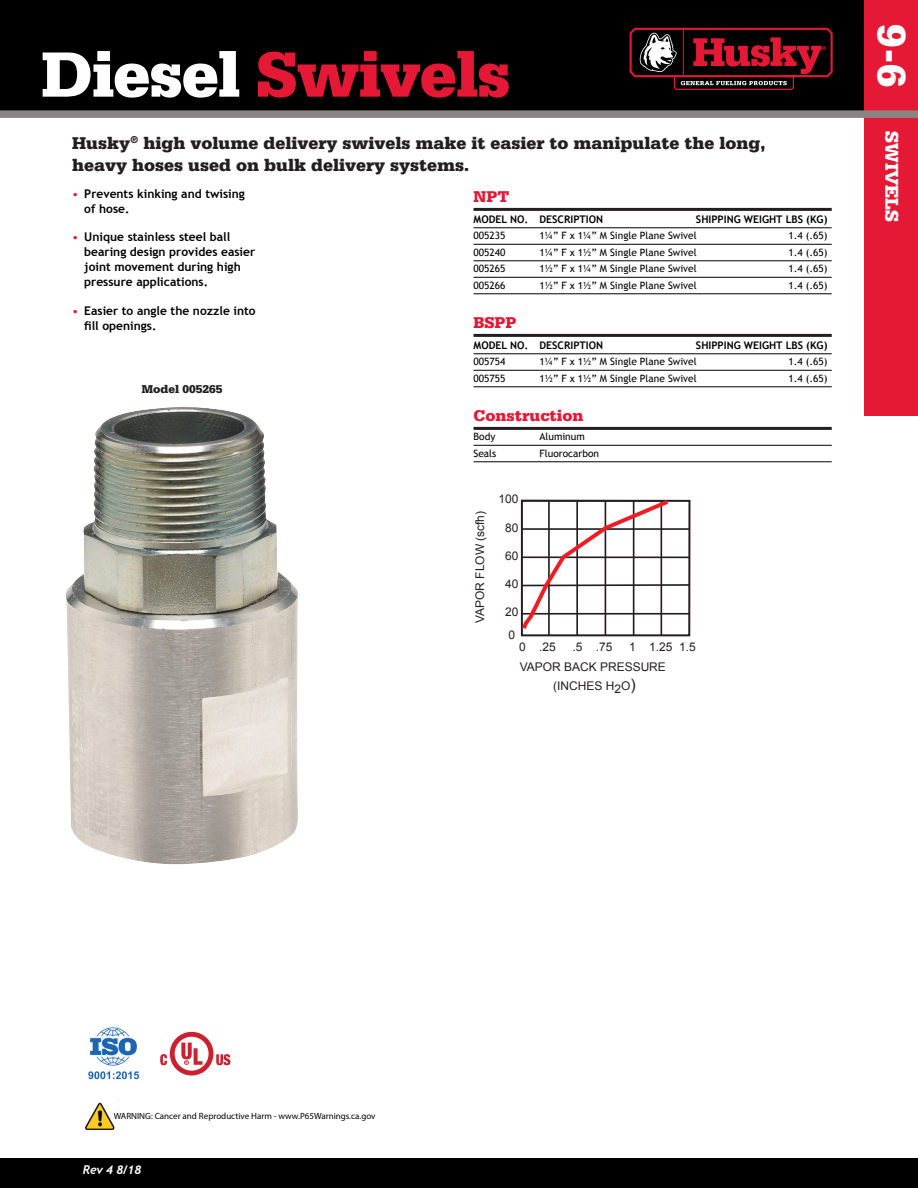
<style>
.page{position:relative;width:918px;height:1188px;background:#fff}
.page>*{position:absolute;margin:0;border:0;box-sizing:border-box;transform-origin:0 0}
.t1{font:900 67.5px "Serifa";letter-spacing:-.02em;color:#e51836}
.page_number{font:900 42px "Serifa";color:#fff}
.tab{font:900 19.5px "Serifa";color:#fff}
.t2{font:900 18px/21.6px "Serifa";color:#231f20}
.tablehead_-_Red{font:900 16.5px "Serifa";color:#e51836}
.t3{font:700 12px/15px "Trebuchet MS";color:#000}
.t4{font:12px/22.4px "Arial";color:#231f20}
.Part_Numbers{font:900 12px "Serifa";color:#231f20}
.Revision{font:italic 700 12px "Trebuchet";color:#fff}
.table1_Head_-_Black{font:700 10.5px "Trebuchet MS";color:#000}
.table_1{font:10.2px "Trebuchet MS";color:#000}
.Construction_1st_lin{font:10.2px "Trebuchet MS";color:#000}
.t5{font:9px "Myriad Pro";color:#000}
.t6{font:700 5.55px "Serifa";color:#e51836}
.s1{color:#fff}
.s2{font-weight:400;color:#e51836}
.s3{font-size:15.9px}
</style>
<div class="page">
<div style="left:0;top:0;width:864px;height:110px;background:#000"></div>
<div style="left:864px;top:110px;width:54px;height:306px;background:#e51836"></div>
<div style="left:864px;top:0;width:54px;height:114px;background:#e51836"></div>
<div style="left:0;top:1158px;width:918px;height:30px;background:#000"></div>
<hr style="left:474px;top:208px;width:358px;height:3px;background:#231f20">
<hr style="left:474px;top:227px;width:358px;height:1px;background:#000">
<hr style="left:474px;top:244px;width:358px;height:1px;background:#000">
<hr style="left:474px;top:260px;width:358px;height:1px;background:#000">
<hr style="left:474px;top:277px;width:358px;height:1px;background:#000">
<hr style="left:474px;top:293px;width:358px;height:1px;background:#000">
<hr style="left:474px;top:334px;width:358px;height:3px;background:#231f20">
<hr style="left:474px;top:353px;width:358px;height:1px;background:#000">
<hr style="left:474px;top:370px;width:358px;height:1px;background:#000">
<hr style="left:474px;top:386px;width:358px;height:1px;background:#000">
<hr style="left:474px;top:427px;width:358px;height:3px;background:#231f20">
<hr style="left:474px;top:445px;width:358px;height:1px;background:#000">
<hr style="left:474px;top:461px;width:358px;height:1px;background:#000">
<div style="left:0;top:110px;width:918px;height:8px;background:#8b8483"></div>
<svg style="left:629px;top:27px;width:205px;height:64px;background:#4b161e"></svg>
<div style="left:521px;top:500px;width:169px;height:136px;border:2px solid #231f20"></div>
<hr style="left:548px;top:501px;width:2px;height:135px;background:#231f20">
<hr style="left:576px;top:501px;width:2px;height:135px;background:#231f20">
<hr style="left:605px;top:500px;width:1px;height:136px;background:#231f20">
<hr style="left:633px;top:501px;width:1px;height:135px;background:#231f20">
<hr style="left:661px;top:501px;width:1px;height:135px;background:#231f20">
<svg style="left:520px;top:499px;width:171px;height:134px"></svg>
<img style="left:66px;top:407px;width:232px;height:457px">
<svg style="left:160px;top:1032px;width:70px;height:44px"></svg>
<img style="left:88px;top:1027px;width:52px;height:53px">
<img style="left:85px;top:1101px;width:34px;height:30px">
<p class="t6" style="left:822px;top:45px;width:6px">®</p>
<p class="t1" style="left:41px;top:35px;width:471px"><span class="s1">Diesel</span> Swivels</p>
<p class="t2" style="left:72px;top:132px;width:695px">Husky<sup>®</sup> high volume delivery swivels make it easier to manipulate the long, heavy hoses used on bulk delivery systems.</p>
<p class="t3" style="left:84px;top:186px;width:162px;text-indent:-12px"><span class="s2">•</span> Prevents kinking and twising of hose.</p>
<p class="t3" style="left:84px;top:230px;width:172px;text-indent:-12px"><span class="s2">•</span> Unique stainless steel ball bearing design provides easier joint movement during high pressure applications.</p>
<p class="t3" style="left:84px;top:303px;width:173px;text-indent:-12px"><span class="s2">•</span> Easier to angle the nozzle into fill openings.</p>
<p class="tablehead_-_Red" style="left:474px;top:187px;width:37px">NPT</p>
<p class="table1_Head_-_Black" style="left:474px;top:213px;width:131px">MODEL NO. DESCRIPTION</p>
<p class="table1_Head_-_Black" style="left:696px;top:213px;width:133px">SHIPPING WEIGHT LBS (KG)</p>
<p class="table_1" style="left:474px;top:230px;width:33px">005235</p>
<p class="table_1" style="left:540px;top:230px;width:159px">1¼” F x 1¼” M Single Plane Swivel</p>
<p class="table_1" style="left:788px;top:230px;width:41px">1.4 (.65)</p>
<p class="table_1" style="left:474px;top:246px;width:33px">005240</p>
<p class="table_1" style="left:540px;top:246px;width:159px">1¼” F x 1½” M Single Plane Swivel</p>
<p class="table_1" style="left:788px;top:246px;width:41px">1.4 (.65)</p>
<p class="table_1" style="left:474px;top:263px;width:33px">005265</p>
<p class="table_1" style="left:540px;top:263px;width:159px">1½” F x 1¼” M Single Plane Swivel</p>
<p class="table_1" style="left:788px;top:263px;width:41px">1.4 (.65)</p>
<p class="table_1" style="left:474px;top:279px;width:33px">005266</p>
<p class="table_1" style="left:540px;top:279px;width:159px">1½” F x 1½” M Single Plane Swivel</p>
<p class="table_1" style="left:788px;top:279px;width:41px">1.4 (.65)</p>
<p class="tablehead_-_Red" style="left:474px;top:313px;width:45px">BSPP</p>
<p class="table1_Head_-_Black" style="left:474px;top:339px;width:131px">MODEL NO. DESCRIPTION</p>
<p class="table1_Head_-_Black" style="left:696px;top:339px;width:133px">SHIPPING WEIGHT LBS (KG)</p>
<p class="table_1" style="left:474px;top:356px;width:33px">005754</p>
<p class="table_1" style="left:540px;top:356px;width:159px">1¼” F x 1½” M Single Plane Swivel</p>
<p class="table_1" style="left:788px;top:356px;width:41px">1.4 (.65)</p>
<p class="table_1" style="left:474px;top:372px;width:33px">005755</p>
<p class="table_1" style="left:540px;top:372px;width:159px">1½” F x 1½” M Single Plane Swivel</p>
<p class="table_1" style="left:788px;top:372px;width:41px">1.4 (.65)</p>
<p class="tablehead_-_Red" style="left:474px;top:406px;width:111px">Construction</p>
<p class="Construction_1st_lin" style="left:474px;top:431px;width:23px">Body</p>
<p class="Construction_1st_lin" style="left:540px;top:431px;width:47px">Aluminum</p>
<p class="table_1" style="left:474px;top:447px;width:24px">Seals</p>
<p class="table_1" style="left:540px;top:447px;width:61px">Fluorocarbon</p>
<p class="Part_Numbers" style="left:142px;top:382px;width:82px">Model 005265</p>
<p class="t4" style="left:469px;top:623px;width:114px;rotate:-90deg">VAPOR FLOW (scfh)</p>
<p class="t4" style="left:498px;top:488px;width:21px">100</p>
<p class="t4" style="left:505px;top:516px;width:15px">80</p>
<p class="t4" style="left:505px;top:545px;width:15px">60</p>
<p class="t4" style="left:505px;top:572px;width:15px">40</p>
<p class="t4" style="left:505px;top:601px;width:15px">20<br>0</p>
<p class="t4" style="left:519px;top:636px;width:38px">0 .25</p>
<p class="t4" style="left:573px;top:636px;width:41px">.5 .75</p>
<p class="t4" style="left:629px;top:636px;width:68px">1 1.25 1.5</p>
<p class="t4" style="left:520px;top:656px;width:148px">VAPOR BACK PRESSURE</p>
<p class="t4" style="left:553px;top:675px;width:84px">(INCHES H2O<span class="s3">)</span></p>
<p class="page_number" style="left:916px;top:24px;width:65px;rotate:90deg">9-6</p>
<p class="tab" style="left:903px;top:131px;width:93px;rotate:90deg">SWIVELS</p>
<p class="t5" style="left:114px;top:1111px;width:263px">WARNING: Cancer and Reproductive Harm - www.P65Warnings.ca.gov</p>
<p class="Revision" style="left:83px;top:1162px;width:60px">Rev 4 8/18</p>
</div>
